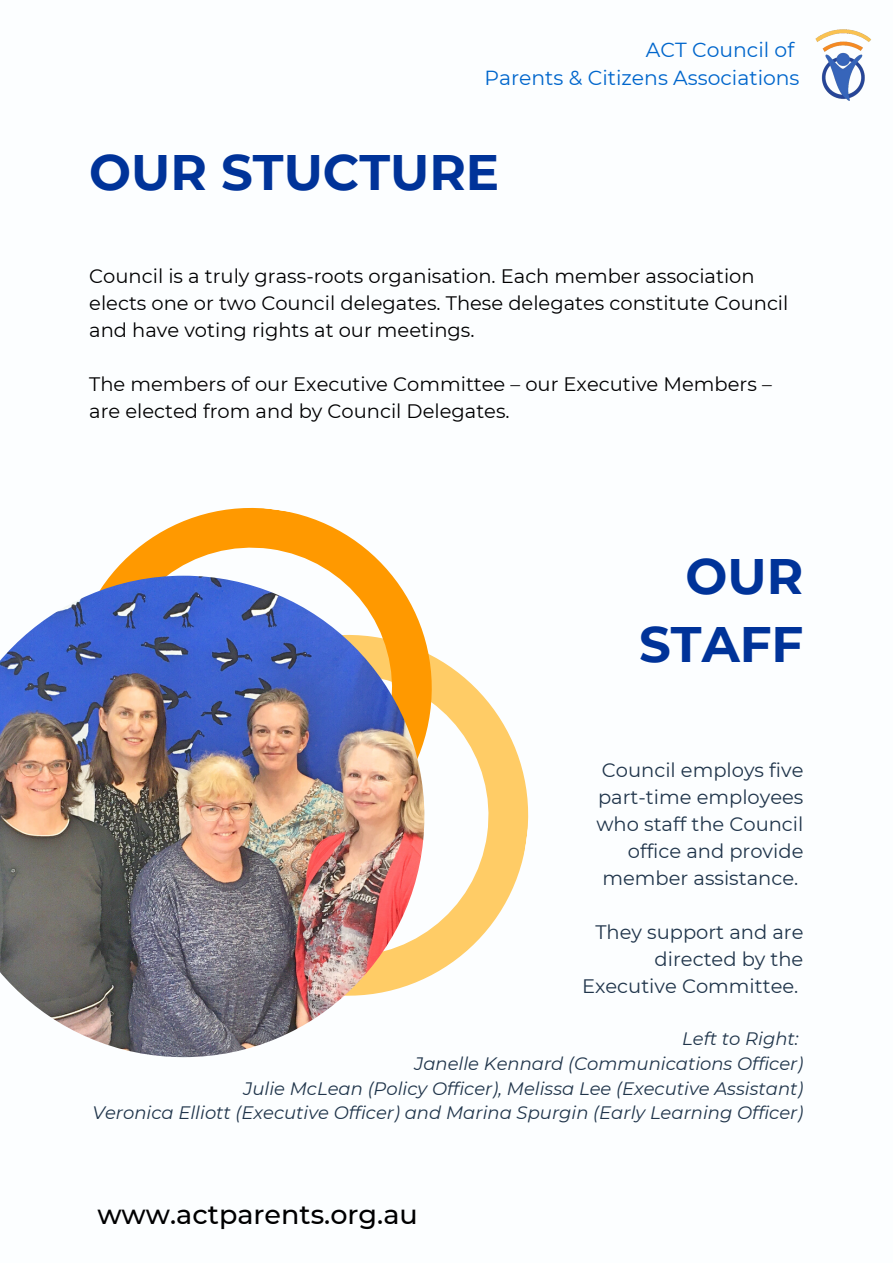
<style>
.page{position:relative;width:893px;height:1264px;background:#fff}
.page>*{position:absolute;margin:0;border:0;box-sizing:border-box;transform-origin:0 0}
.t1{font:700 49.8px/68.6px "Montserrat";color:#039;text-align:right}
.t2{font:500 27px "Montserrat";color:#000}
.t3{font:20.4px/28px "Montserrat";color:#06c;text-align:right}
.t4{font:19.5px/27px "Montserrat";color:#000}
.t5{font:19.5px/27px "Montserrat";color:#20354b;text-align:right}
.t6{font:italic 18px/24.8px "Montserrat";color:#20354b;text-align:right}
</style>
<div class="page">
<svg style="left:424px;top:669px;width:105px;height:310px"></svg>
<svg style="left:111px;top:507px;width:343px;height:384px"></svg>
<img style="left:0;top:575px;width:424px;height:482px">
<img style="left:815px;top:29px;width:56px;height:72px">
<p class="t3" style="left:484px;top:36px;width:316px">ACT Council of<br>Parents &amp; Citizens Associations</p>
<h1 class="t1" style="left:89px;top:138px;width:411px">OUR STUCTURE</h1>
<p class="t4" style="left:89px;top:262px;width:700px">Council is a truly grass-roots organisation. Each member association elects one or two Council delegates. These delegates constitute Council and have voting rights at our meetings.</p>
<p class="t4" style="left:89px;top:370px;width:684px">The members of our Executive Committee – our Executive Members – are elected from and by Council Delegates.</p>
<h1 class="t1" style="left:639px;top:541px;width:166px">OUR<br>STAFF</h1>
<p class="t5" style="left:596px;top:756px;width:208px">Council employs five part-time employees who staff the Council office and provide member assistance.</p>
<p class="t5" style="left:582px;top:918px;width:223px">They support and are directed by the<br>Executive Committee.</p>
<p class="t6" style="left:92px;top:1026px;width:712px">Left to Right:<br>Janelle Kennard (Communications Officer)<br>Julie McLean (Policy Officer), Melissa Lee (Executive Assistant)<br>Veronica Elliott (Executive Officer) and Marina Spurgin (Early Learning Officer)</p>
<h2 class="t2" style="left:97px;top:1197px;width:322px">www.actparents.org.au</h2>
</div>
